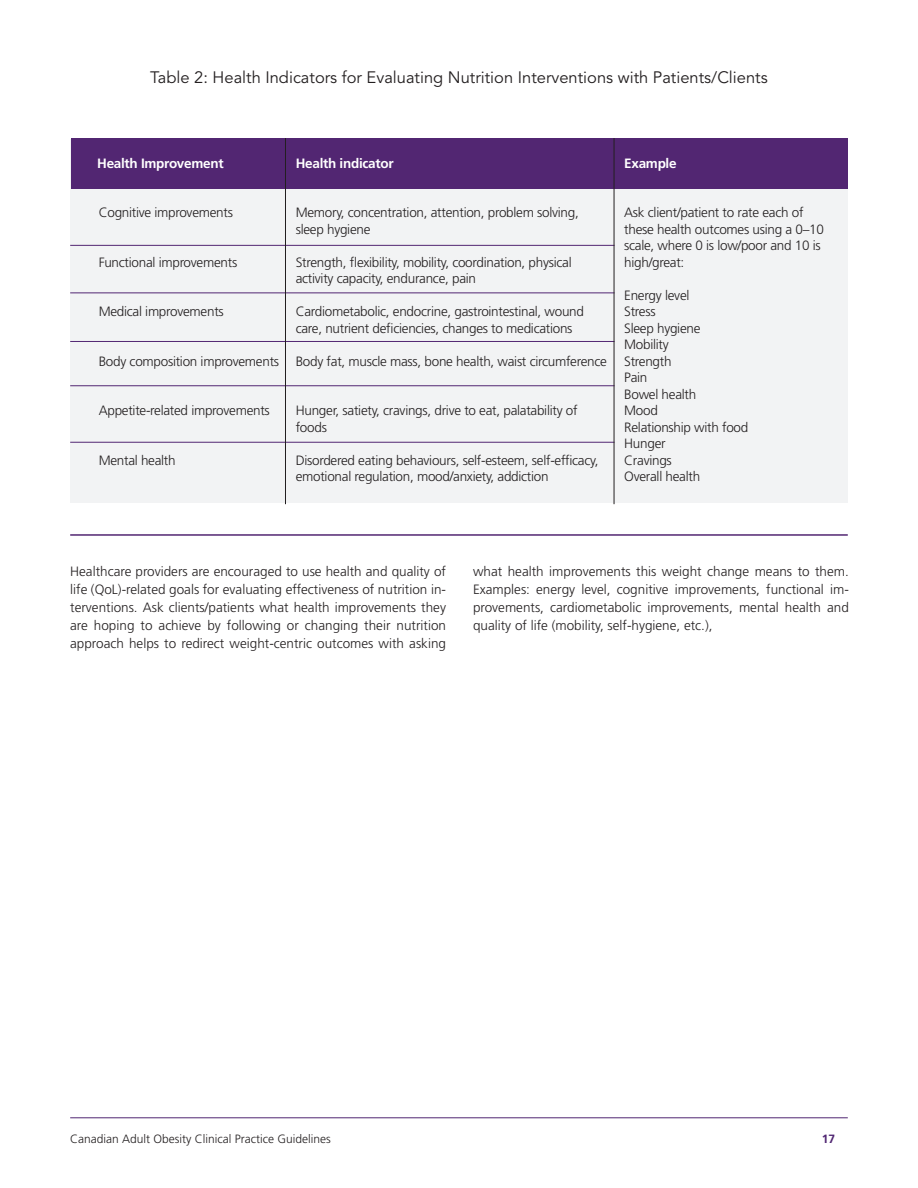
<style>
.page{position:relative;width:918px;height:1188px;background:#fff}
.page>*{position:absolute;margin:0;border:0;box-sizing:border-box;transform-origin:0 0}
.t1{font:16.5px "Avenir LT Std";color:#231f20}
.t2{font:300 13.5px/16.5px "Frutiger LT Std";letter-spacing:-.02em;color:#231f20}
.t3{font:700 13.5px "Frutiger LT Std";letter-spacing:-.02em;color:#fff}
.t4{font:300 12px "Frutiger LT Std";color:#231f20}
.t5{font:700 12px "Frutiger LT Std";color:#502672}
</style>
<div class="page">
<hr style="left:70px;top:1117px;width:778px;height:1px;background:#502672">
<hr style="left:70px;top:534px;width:778px;height:2px;background:#522672">
<div style="left:70px;top:139px;width:778px;height:364px;background:#f2f3f4"></div>
<div style="left:71px;top:138px;width:777px;height:50px;background:#522672"></div>
<hr style="left:70px;top:245px;width:545px;height:1px;background:#522672">
<hr style="left:70px;top:292px;width:545px;height:1px;background:#522672">
<hr style="left:70px;top:341px;width:545px;height:1px;background:#522672">
<hr style="left:70px;top:385px;width:545px;height:1px;background:#522672">
<hr style="left:70px;top:442px;width:545px;height:1px;background:#522672">
<hr style="left:614px;top:138px;width:1px;height:366px;background:#231f20">
<hr style="left:285px;top:138px;width:1px;height:366px;background:#231f20">
<p class="t1" style="left:150px;top:67px;width:619px">Table 2: Health Indicators for Evaluating Nutrition Interventions with Patients/Clients</p>
<p class="t3" style="left:97px;top:155px;width:128px">Health Improvement</p>
<p class="t2" style="left:99px;top:204px;width:136px">Cognitive improvements</p>
<p class="t2" style="left:99px;top:254px;width:140px">Functional improvements</p>
<p class="t2" style="left:99px;top:303px;width:127px">Medical improvements</p>
<p class="t2" style="left:99px;top:353px;width:182px">Body composition improvements</p>
<p class="t2" style="left:99px;top:402px;width:173px">Appetite-related improvements</p>
<p class="t2" style="left:99px;top:452px;width:79px">Mental health</p>
<p class="t3" style="left:296px;top:155px;width:99px">Health indicator</p>
<p class="t2" style="left:296px;top:204px;width:285px">Memory, concentration, attention, problem solving, sleep hygiene</p>
<p class="t2" style="left:296px;top:254px;width:277px">Strength, flexibility, mobility, coordination, physical activity capacity, endurance, pain</p>
<p class="t2" style="left:296px;top:303px;width:290px">Cardiometabolic, endocrine, gastrointestinal, wound care, nutrient deficiencies, changes to medications</p>
<p class="t2" style="left:296px;top:353px;width:313px">Body fat, muscle mass, bone health, waist circumference</p>
<p class="t2" style="left:296px;top:402px;width:283px">Hunger, satiety, cravings, drive to eat, palatability of foods</p>
<p class="t2" style="left:296px;top:452px;width:304px">Disordered eating behaviours, self-esteem, self-efficacy, emotional regulation, mood/anxiety, addiction</p>
<p class="t3" style="left:624px;top:155px;width:54px">Example</p>
<p class="t2" style="left:624px;top:204px;width:201px">Ask client/patient to rate each of these health outcomes using a 0–10 scale, where 0 is low/poor and 10 is high/great:</p>
<p class="t2" style="left:624px;top:287px;width:67px">Energy level</p>
<p class="t2" style="left:624px;top:303px;width:33px">Stress</p>
<p class="t2" style="left:624px;top:320px;width:78px">Sleep hygiene</p>
<p class="t2" style="left:624px;top:336px;width:46px">Mobility</p>
<p class="t2" style="left:624px;top:353px;width:49px">Strength</p>
<p class="t2" style="left:624px;top:369px;width:25px">Pain</p>
<p class="t2" style="left:624px;top:386px;width:74px">Bowel health</p>
<p class="t2" style="left:624px;top:402px;width:35px">Mood</p>
<p class="t2" style="left:624px;top:419px;width:126px">Relationship with food</p>
<p class="t2" style="left:624px;top:435px;width:43px">Hunger</p>
<p class="t2" style="left:624px;top:452px;width:49px">Cravings</p>
<p class="t2" style="left:624px;top:468px;width:77px">Overall health</p>
<p class="t2" style="left:70px;top:563px;width:377px;line-height:18px;text-align:justify">Healthcare providers are encouraged to use health and quality of life (QoL)-related goals for evaluating effectiveness of nutrition in&shy;terventions. Ask clients/patients what health improvements they are hoping to achieve by following or changing their nutrition approach helps to redirect weight-centric outcomes with asking</p>
<p class="t2" style="left:473px;top:563px;width:377px;line-height:18px;text-align:justify">what health improvements this weight change means to them.<br>Examples: energy level, cognitive improvements, functional im&shy;provements, cardiometabolic improvements, mental health and quality of life (mobility, self-hygiene, etc.),</p>
<p class="t4" style="left:70px;top:1132px;width:262px">Canadian Adult Obesity Clinical Practice Guidelines</p>
<p class="t5" style="left:822px;top:1132px;width:15px">17</p>
</div>
